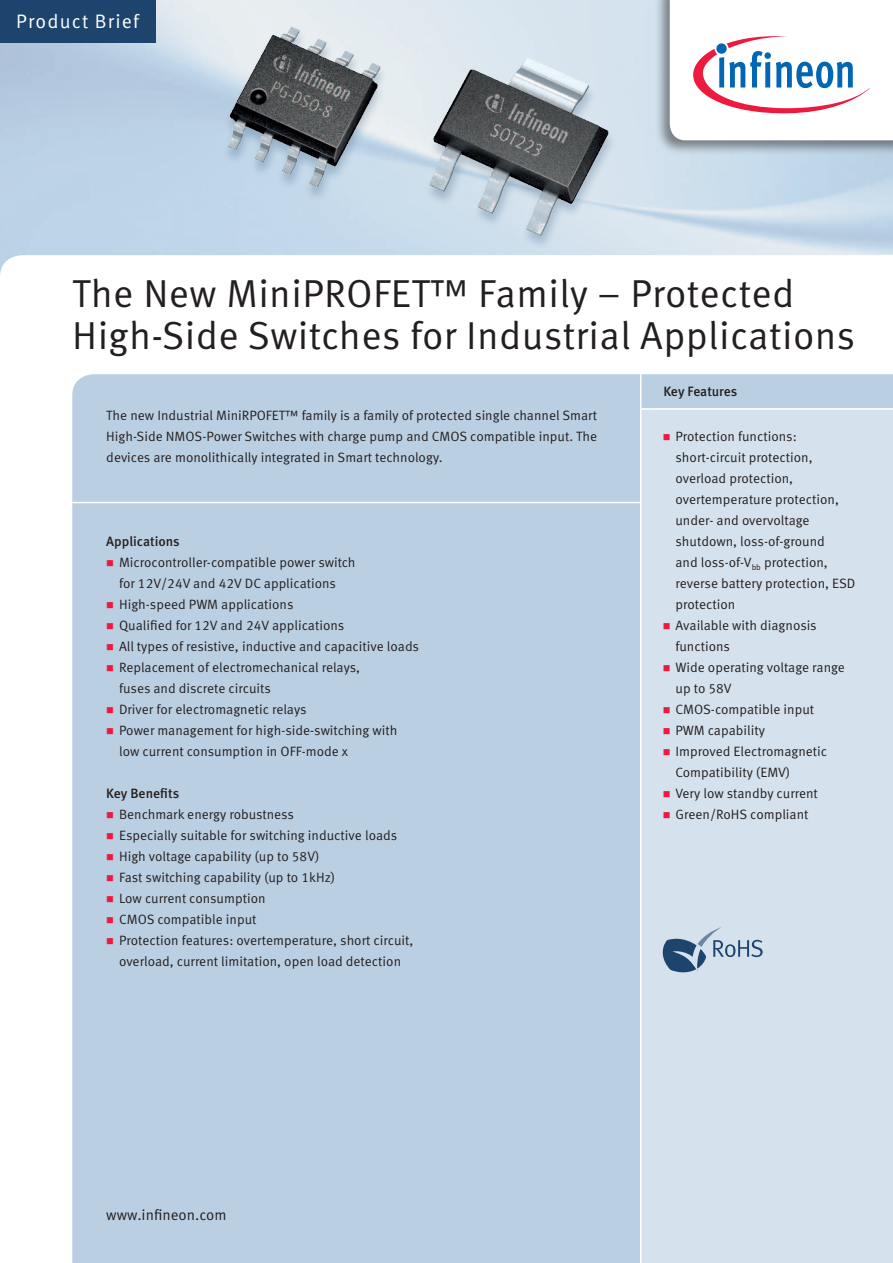
<style>
.page{position:relative;width:893px;height:1263px;background:#fff}
.page>*{position:absolute;margin:0;border:0;box-sizing:border-box;transform-origin:0 0}
.t1{font:39px/42px "Infineon Meta";letter-spacing:.01em;color:#231f20}
.t2{font:19.5px "Infineon Meta";letter-spacing:.06em;color:#fff}
.t3{font:15px "Infineon Meta";color:#231f20}
.t4{font:13.5px/21px "Infineon Meta";color:#231f20}
.t5{font:500 13.5px "Infineon Meta";letter-spacing:-.005em;color:#231f20}
</style>
<div class="page">
<img style="left:0;top:0;width:893px;height:255px">
<div style="left:424px;top:58px;width:194px;height:193px;background:#cedfec"></div>
<img style="left:423px;top:53px;width:192px;height:187px">
<div style="left:221px;top:27px;width:168px;height:176px;background:#c3d8ea"></div>
<img style="left:219px;top:19px;width:170px;height:172px">
<div style="left:654px;top:0;width:239px;height:156px;background:#231f20;opacity:.5"></div>
<div style="left:0;top:0;width:155px;height:43px;background:#1d446d"></div>
<svg style="left:670px;top:0;width:223px;height:140px"></svg>
<div style="left:72px;top:374px;width:821px;height:889px;background:#bbcfe2"></div>
<hr style="left:72px;top:502px;width:569px;height:1px;background:#fff">
<hr style="left:640px;top:374px;width:1px;height:35px;background:#fff">
<div style="left:640px;top:408px;width:253px;height:855px;background:#d5e1ec"></div>
<svg style="left:107px;top:560px;width:6px;height:6px"></svg>
<svg style="left:107px;top:602px;width:6px;height:6px"></svg>
<svg style="left:107px;top:623px;width:6px;height:6px"></svg>
<svg style="left:107px;top:644px;width:6px;height:6px"></svg>
<svg style="left:107px;top:665px;width:6px;height:6px"></svg>
<svg style="left:107px;top:707px;width:6px;height:6px"></svg>
<svg style="left:107px;top:728px;width:6px;height:6px"></svg>
<svg style="left:107px;top:812px;width:6px;height:6px"></svg>
<svg style="left:107px;top:833px;width:6px;height:6px"></svg>
<svg style="left:107px;top:854px;width:6px;height:6px"></svg>
<svg style="left:107px;top:875px;width:6px;height:6px"></svg>
<svg style="left:107px;top:896px;width:6px;height:6px"></svg>
<svg style="left:107px;top:917px;width:6px;height:6px"></svg>
<svg style="left:107px;top:938px;width:6px;height:6px"></svg>
<svg style="left:664px;top:434px;width:6px;height:6px"></svg>
<svg style="left:664px;top:623px;width:6px;height:6px"></svg>
<svg style="left:664px;top:665px;width:6px;height:6px"></svg>
<svg style="left:664px;top:707px;width:6px;height:6px"></svg>
<svg style="left:664px;top:728px;width:6px;height:6px"></svg>
<svg style="left:664px;top:749px;width:6px;height:6px"></svg>
<svg style="left:664px;top:791px;width:6px;height:6px"></svg>
<svg style="left:664px;top:812px;width:6px;height:6px"></svg>
<h2 class="t2" style="left:16px;top:10px;width:124px">Product Brief</h2>
<h1 class="t1" style="left:72px;top:273px;width:784px">The New MiniPROFET™ Family – Protected<br>High-Side Switches for Industrial Applications</h1>
<p class="t4" style="left:106px;top:405px;width:492px;text-align:justify">The new Industrial MiniRPOFET™ family is a family of protected single channel Smart High-Side NMOS-Power Switches with charge pump and CMOS compatible input. The devices are monolithically integrated in Smart technology.</p>
<p class="t5" style="left:106px;top:533px;width:75px">Applications</p>
<p class="t4" style="left:119px;top:552px;width:302px">Microcontroller-compatible power switch<br>for 12V/24V and 42V DC applications<br>High-speed PWM applications<br>Qualified for 12V and 24V applications<br>All types of resistive, inductive and capacitive loads Replacement of electromechanical relays,<br>fuses and discrete circuits<br>Driver for electromagnetic relays<br>Power management for high-side-switching with low current consumption in OFF-mode x</p>
<p class="t5" style="left:106px;top:785px;width:74px">Key Benefits</p>
<p class="t4" style="left:119px;top:804px;width:296px">Benchmark energy robustness<br>Especially suitable for switching inductive loads High voltage capability (up to 58V)<br>Fast switching capability (up to 1kHz)<br>Low current consumption<br>CMOS compatible input<br>Protection features: overtemperature, short circuit, overload, current limitation, open load detection</p>
<p class="t5" style="left:663px;top:383px;width:76px">Key Features</p>
<p class="t4" style="left:675px;top:426px;width:181px">Protection functions: short-circuit protection, overload protection, overtemperature protection, under- and overvoltage shutdown, loss-of-ground<br>and loss-of-V<sub>bb</sub> protection, reverse battery protection, ESD protection<br>Available with diagnosis functions<br>Wide operating voltage range up to 58V<br>CMOS-compatible input<br>PWM capability<br>Improved Electromagnetic<br>Compatibility (EMV)<br>Very low standby current<br>Green/RoHS compliant</p>
<p class="t3" style="left:106px;top:1206px;width:122px">www.infineon.com</p>
</div>
